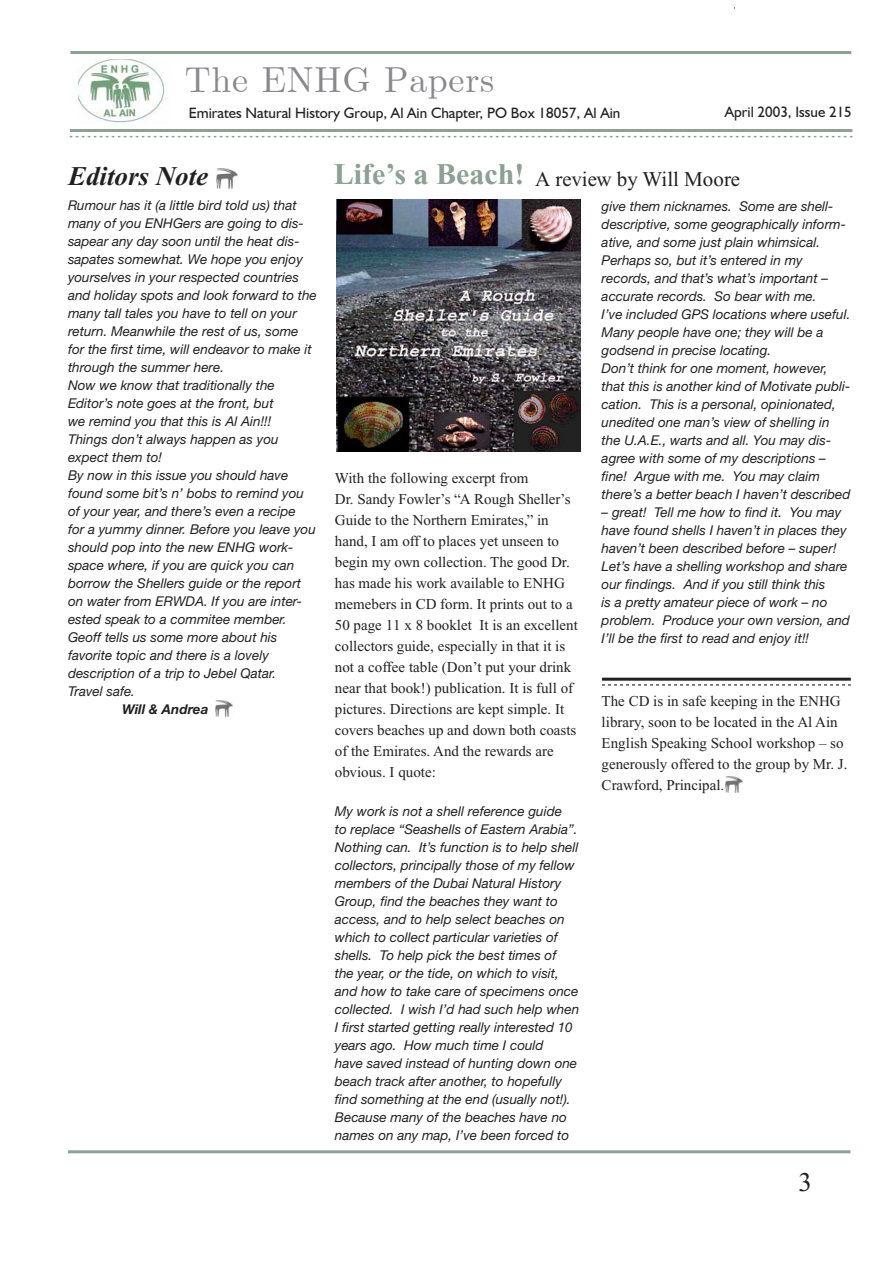
<style>
.page{position:relative;width:893px;height:1263px;background:#fff}
.page>*{position:absolute;margin:0;border:0;box-sizing:border-box;transform-origin:0 0}
.t1{font:36px "Euclid";letter-spacing:.02em;color:#87898c}
.t2{font:700 30px "Times New Roman";color:#8da094}
.t3{font:italic 700 27px "Times New Roman";color:#231f20}
.t4{font:27px "Times New Roman";color:#231f20}
.t5{font:21px "Times New Roman";color:#231f20}
.t6{font:15px/21px "Times New Roman";color:#231f20}
.t7{font:15px "Humanist 521 BT";color:#231f20}
.t8{font:italic 13.5px/18px "Helvetica Neue";color:#231f20}
.t9{font:italic 700 13.5px "Helvetica Neue";color:#231f20}
</style>
<div class="page">
<svg style="left:70px;top:136px;width:783px;height:1px"></svg>
<hr style="left:70px;top:51px;width:781px;height:3px;background:#8da094">
<hr style="left:70px;top:129px;width:782px;height:3px;background:#8da094">
<img style="left:79px;top:60px;width:86px;height:64px">
<hr style="left:68px;top:1150px;width:782px;height:3px;background:#8da094">
<img style="left:337px;top:200px;width:243px;height:251px">
<img style="left:726px;top:777px;width:17px;height:16px">
<img style="left:217px;top:168px;width:21px;height:20px">
<img style="left:216px;top:701px;width:17px;height:16px">
<hr style="left:602px;top:678px;width:249px;height:3px;background:#231f20">
<svg style="left:602px;top:684px;width:249px;height:1px"></svg>
<p class="t1" style="left:185px;top:58px;width:311px">The ENHG Papers</p>
<p class="t7" style="left:189px;top:104px;width:433px">Emirates Natural History Group, Al Ain Chapter, PO Box 18057, Al Ain</p>
<p class="t7" style="left:725px;top:103px;width:129px">April 2003, Issue 215</p>
<p class="t3" style="left:68px;top:160px;width:142px">Editors Note</p>
<p class="t2" style="left:334px;top:156px;width:192px">Life’s a Beach!</p>
<p class="t8" style="left:68px;top:196px;width:230px">Rumour has it (a little bird told us) that</p>
<p class="t8" style="left:68px;top:214px;width:237px">many of you ENHGers are going to dis-</p>
<p class="t8" style="left:68px;top:232px;width:233px">sapear any day soon until the heat dis-</p>
<p class="t8" style="left:68px;top:250px;width:236px">sapates somewhat. We hope you enjoy</p>
<p class="t8" style="left:68px;top:268px;width:232px">yourselves in your respected countries</p>
<p class="t8" style="left:68px;top:286px;width:250px">and holiday spots and look forward to the</p>
<p class="t8" style="left:68px;top:304px;width:230px">many tall tales you have to tell on your</p>
<p class="t8" style="left:68px;top:322px;width:232px">return. Meanwhile the rest of us, some</p>
<p class="t8" style="left:68px;top:340px;width:245px">for the first time, will endeavor to make it</p>
<p class="t8" style="left:68px;top:358px;width:158px">through the summer here.</p>
<p class="t8" style="left:68px;top:376px;width:208px">Now we know that traditionally the</p>
<p class="t8" style="left:68px;top:394px;width:207px">Editor’s note goes at the front, but</p>
<p class="t8" style="left:68px;top:412px;width:205px">we remind you that this is Al Ain!!!</p>
<p class="t8" style="left:68px;top:430px;width:212px">Things don’t always happen as you</p>
<p class="t8" style="left:68px;top:448px;width:96px">expect them to!</p>
<p class="t8" style="left:68px;top:466px;width:222px">By now in this issue you should have</p>
<p class="t8" style="left:68px;top:484px;width:237px">found some bit’s n’ bobs to remind you</p>
<p class="t8" style="left:68px;top:502px;width:229px">of your year, and there’s even a recipe</p>
<p class="t8" style="left:68px;top:520px;width:249px">for a yummy dinner. Before you leave you</p>
<p class="t8" style="left:68px;top:538px;width:227px">should pop into the new ENHG work-</p>
<p class="t8" style="left:68px;top:556px;width:228px">space where, if you are quick you can</p>
<p class="t8" style="left:68px;top:574px;width:235px">borrow the Shellers guide or the report</p>
<p class="t8" style="left:68px;top:592px;width:235px">on water from ERWDA. If you are inter-</p>
<p class="t8" style="left:68px;top:610px;width:220px">ested speak to a commitee member.</p>
<p class="t8" style="left:68px;top:628px;width:211px">Geoff tells us some more about his</p>
<p class="t8" style="left:68px;top:646px;width:202px">favorite topic and there is a lovely</p>
<p class="t8" style="left:68px;top:664px;width:210px">description of a trip to Jebel Qatar.</p>
<p class="t8" style="left:68px;top:682px;width:69px">Travel safe.</p>
<p class="t9" style="left:122px;top:701px;width:88px">Will &amp; Andrea</p>
<p class="t5" style="left:535px;top:166px;width:207px">A review by Will Moore</p>
<p class="t8" style="left:602px;top:197px;width:250px">give them nicknames. Some are shell&shy;descriptive, some geographically inform&shy;ative, and some just plain whimsical.<br>Perhaps so, but it’s entered in my records, and that’s what’s important – accurate records. So bear with me.<br>I’ve included GPS locations where useful.<br>Many people have one; they will be a godsend in precise locating.<br>Don’t think for one moment, however, that this is another kind of Motivate publi&shy;cation. This is a personal, opinionated, unedited one man’s view of shelling in the U.A.E., warts and all. You may dis&shy;agree with some of my descriptions – fine! Argue with me. You may claim there’s a better beach I haven’t described</p>
<p class="t8" style="left:602px;top:503px;width:250px">– great! Tell me how to find it. You may have found shells I haven’t in places they haven’t been described before – super!<br>Let’s have a shelling workshop and share our findings. And if you still think this<br>is a pretty amateur piece of work – no problem. Produce your own version, and I’ll be the first to read and enjoy it!!</p>
<p class="t6" style="left:335px;top:467px;width:245px">With the following excerpt from<br>Dr. Sandy Fowler’s “A Rough Sheller’s Guide to the Northern Emirates,” in hand, I am off to places yet unseen to begin my own collection. The good Dr. has made his work available to ENHG memebers in CD form. It prints out to a 50 page 11 x 8 booklet It is an excellent collectors guide, especially in that it is not a coffee table (Don’t put your drink near that book!) publication. It is full of pictures. Directions are kept simple. It covers beaches up and down both coasts of the Emirates. And the rewards are obvious. I quote:</p>
<p class="t8" style="left:335px;top:802px;width:246px">My work is not a shell reference guide<br>to replace “Seashells of Eastern Arabia”.<br>Nothing can. It’s function is to help shell collectors, principally those of my fellow members of the Dubai Natural History Group, find the beaches they want to access, and to help select beaches on which to collect particular varieties of shells. To help pick the best times of<br>the year, or the tide, on which to visit, and how to take care of specimens once collected. I wish I’d had such help when I first started getting really interested 10 years ago. How much time I could<br>have saved instead of hunting down one beach track after another, to hopefully find something at the end (usually not!).<br>Because many of the beaches have no names on any map, I’ve been forced to</p>
<p class="t6" style="left:602px;top:690px;width:247px">The CD is in safe keeping in the ENHG library, soon to be located in the Al Ain English Speaking School workshop – so generously offered to the group by Mr. J.<br>Crawford, Principal.</p>
<p class="t4" style="left:798px;top:1166px;width:15px">3</p>
</div>
